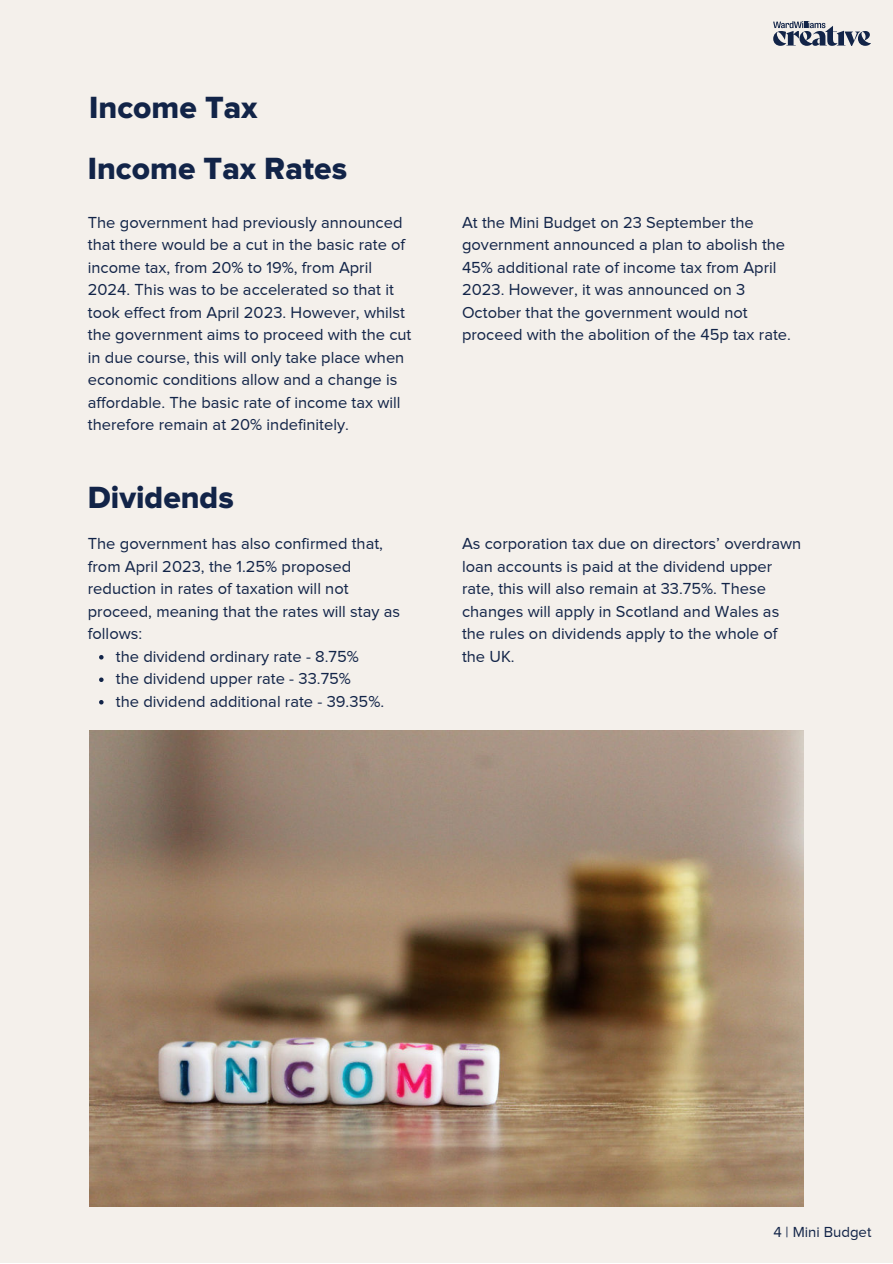
<style>
.page{position:relative;width:893px;height:1264px;background:#fff}
.page>*{position:absolute;margin:0;border:0;box-sizing:border-box;transform-origin:0 0}
.t1{font:31.8px "Proxima Nova Extrabld";color:#122448}
.t2{font:16.5px/22.5px "Proxima Nova";color:#122448}
.t3{font:15px "Proxima Nova";color:#122448}
</style>
<div class="page">
<div style="left:0;top:0;width:892px;height:1262px;background:#f4f0eb"></div>
<img style="left:89px;top:731px;width:714px;height:475px">
<svg style="left:773px;top:21px;width:98px;height:25px"></svg>
<svg style="left:99px;top:655px;width:5px;height:4px"></svg>
<svg style="left:99px;top:677px;width:5px;height:5px"></svg>
<svg style="left:99px;top:700px;width:5px;height:4px"></svg>
<h1 class="t1" style="left:89px;top:89px;width:170px">Income Tax</h1>
<h1 class="t1" style="left:88px;top:150px;width:261px">Income Tax Rates</h1>
<p class="t2" style="left:88px;top:211px;width:325px">The government had previously announced that there would be a cut in the basic rate of income tax, from 20% to 19%, from April 2024. This was to be accelerated so that it took effect from April 2023. However, whilst the government aims to proceed with the cut in due course, this will only take place when economic conditions allow and a change is affordable. The basic rate of income tax will therefore remain at 20% indefinitely.</p>
<h1 class="t1" style="left:88px;top:478px;width:147px">Dividends</h1>
<p class="t2" style="left:88px;top:532px;width:314px">The government has also confirmed that, from April 2023, the 1.25% proposed reduction in rates of taxation will not proceed, meaning that the rates will stay as follows:</p>
<p class="t2" style="left:462px;top:211px;width:330px">At the Mini Budget on 23 September the government announced a plan to abolish the 45% additional rate of income tax from April 2023. However, it was announced on 3<br>October that the government would not proceed with the abolition of the 45p tax rate.</p>
<p class="t2" style="left:462px;top:532px;width:341px">As corporation tax due on directors’ overdrawn loan accounts is paid at the dividend upper rate, this will also remain at 33.75%. These changes will apply in Scotland and Wales as the rules on dividends apply to the whole of</p>
<p class="t2" style="left:116px;top:644px;width:244px">the dividend ordinary rate - 8.75%</p>
<p class="t2" style="left:462px;top:644px;width:54px">the UK.</p>
<p class="t2" style="left:116px;top:667px;width:270px">the dividend upper rate - 33.75%<br>the dividend additional rate - 39.35%.</p>
<p class="t3" style="left:773px;top:1223px;width:99px">4 | Mini Budget</p>
</div>
